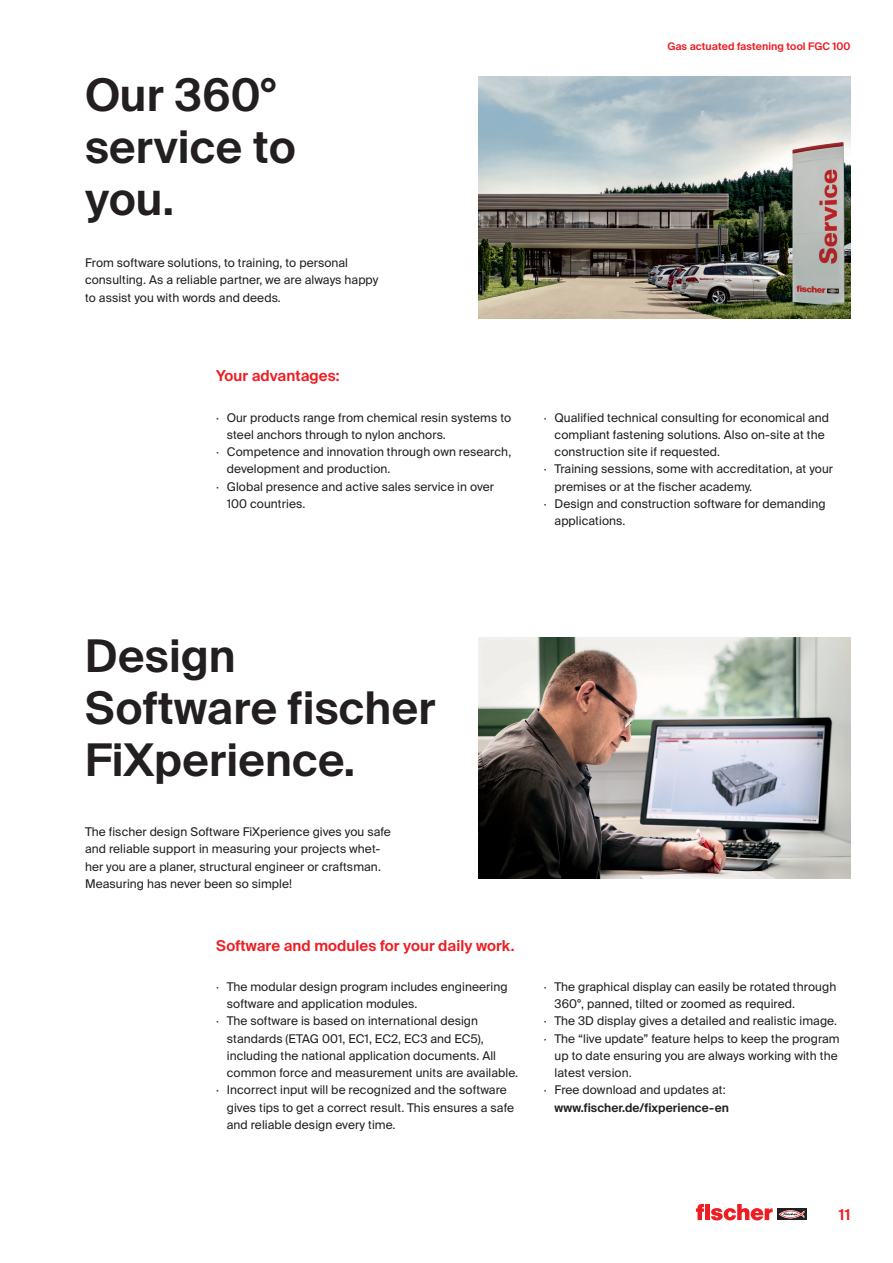
<style>
.page{position:relative;width:893px;height:1263px;background:#fff}
.page>*{position:absolute;margin:0;border:0;box-sizing:border-box;transform-origin:0 0}
.t1{font:600 45px/51.8px "fischerstrong";letter-spacing:.005em;color:#231f20}
.t2{font:600 15px "fischerstrong";letter-spacing:.005em;color:#ee1d23}
.t3{font:12px/17.2px "fischerstrong";letter-spacing:.005em;color:#231f20}
.t4{font:600 12px "fischerstrong";letter-spacing:.005em;color:#231f20}
.t5{font:600 10.5px "fischerstrong";letter-spacing:.005em;color:#ee1d23}
</style>
<div class="page">
<svg style="left:777px;top:1208px;width:29px;height:12px"></svg>
<svg style="left:779px;top:1210px;width:25px;height:8px"></svg>
<svg style="left:696px;top:1204px;width:77px;height:16px"></svg>
<img style="left:478px;top:77px;width:372px;height:241px">
<img style="left:478px;top:637px;width:372px;height:242px">
<h1 class="t1" style="left:85px;top:70px;width:212px">Our 360° service to you.</h1>
<p class="t3" style="left:85px;top:254px;width:295px">From software solutions, to training, to personal consulting. As a reliable partner, we are always happy to assist you with words and deeds.</p>
<p class="t2" style="left:216px;top:367px;width:125px">Your advantages:</p>
<p class="t3" style="left:216px;top:409px;width:297px">· Our products range from chemical resin systems to</p>
<p class="t3" style="left:227px;top:426px;width:221px">steel anchors through to nylon anchors.</p>
<p class="t3" style="left:216px;top:443px;width:297px">· Competence and innovation through own research,</p>
<p class="t3" style="left:227px;top:461px;width:165px">development and production.</p>
<p class="t3" style="left:216px;top:478px;width:279px">· Global presence and active sales service in over</p>
<p class="t3" style="left:227px;top:495px;width:80px">100 countries.</p>
<p class="t5" style="left:667px;top:41px;width:185px">Gas actuated fastening tool FGC 100</p>
<p class="t3" style="left:544px;top:409px;width:287px">· Qualified technical consulting for economical and</p>
<p class="t3" style="left:555px;top:426px;width:272px">compliant fastening solutions. Also on-site at the</p>
<p class="t3" style="left:555px;top:443px;width:167px">construction site if requested.</p>
<p class="t3" style="left:544px;top:460px;width:291px">· Training sessions, some with accreditation, at your</p>
<p class="t3" style="left:555px;top:478px;width:199px">premises or at the fischer academy.</p>
<p class="t3" style="left:544px;top:495px;width:283px">· Design and construction software for demanding</p>
<p class="t3" style="left:555px;top:512px;width:72px">applications.</p>
<h1 class="t1" style="left:85px;top:631px;width:352px">Design<br>Software fischer<br>FiXperience.</h1>
<p class="t3" style="left:85px;top:823px;width:307px">The fischer design Software FiXperience gives you safe and reliable support in measuring your projects whet&shy;her you are a planer, structural engineer or craftsman.<br>Measuring has never been so simple!</p>
<p class="t2" style="left:216px;top:937px;width:300px">Software and modules for your daily work.</p>
<p class="t3" style="left:216px;top:978px;width:293px">· The modular design program includes engineering</p>
<p class="t3" style="left:227px;top:995px;width:192px">software and application modules.</p>
<p class="t3" style="left:216px;top:1013px;width:263px">· The software is based on international design</p>
<p class="t3" style="left:227px;top:1030px;width:259px">standards (ETAG 001, EC1, EC2, EC3 and EC5),</p>
<p class="t3" style="left:227px;top:1047px;width:271px">including the national application documents. All</p>
<p class="t3" style="left:227px;top:1064px;width:293px">common force and measurement units are available.</p>
<p class="t3" style="left:216px;top:1081px;width:292px">· Incorrect input will be recognized and the software</p>
<p class="t3" style="left:227px;top:1099px;width:289px">gives tips to get a correct result. This ensures a safe</p>
<p class="t3" style="left:227px;top:1116px;width:170px">and reliable design every time.</p>
<p class="t3" style="left:544px;top:978px;width:294px">· The graphical display can easily be rotated through</p>
<p class="t3" style="left:555px;top:995px;width:242px">360°, panned, tilted or zoomed as required.</p>
<p class="t3" style="left:544px;top:1012px;width:295px">· The 3D display gives a detailed and realistic image.</p>
<p class="t3" style="left:544px;top:1030px;width:297px">· The “live update” feature helps to keep the program</p>
<p class="t3" style="left:555px;top:1047px;width:285px">up to date ensuring you are always working with the</p>
<p class="t3" style="left:555px;top:1064px;width:79px">latest version.</p>
<p class="t3" style="left:544px;top:1081px;width:183px">· Free download and updates at:</p>
<p class="t4" style="left:555px;top:1100px;width:176px">www.fischer.de/fixperience-en</p>
<p class="t2" style="left:839px;top:1206px;width:13px">11</p>
</div>
